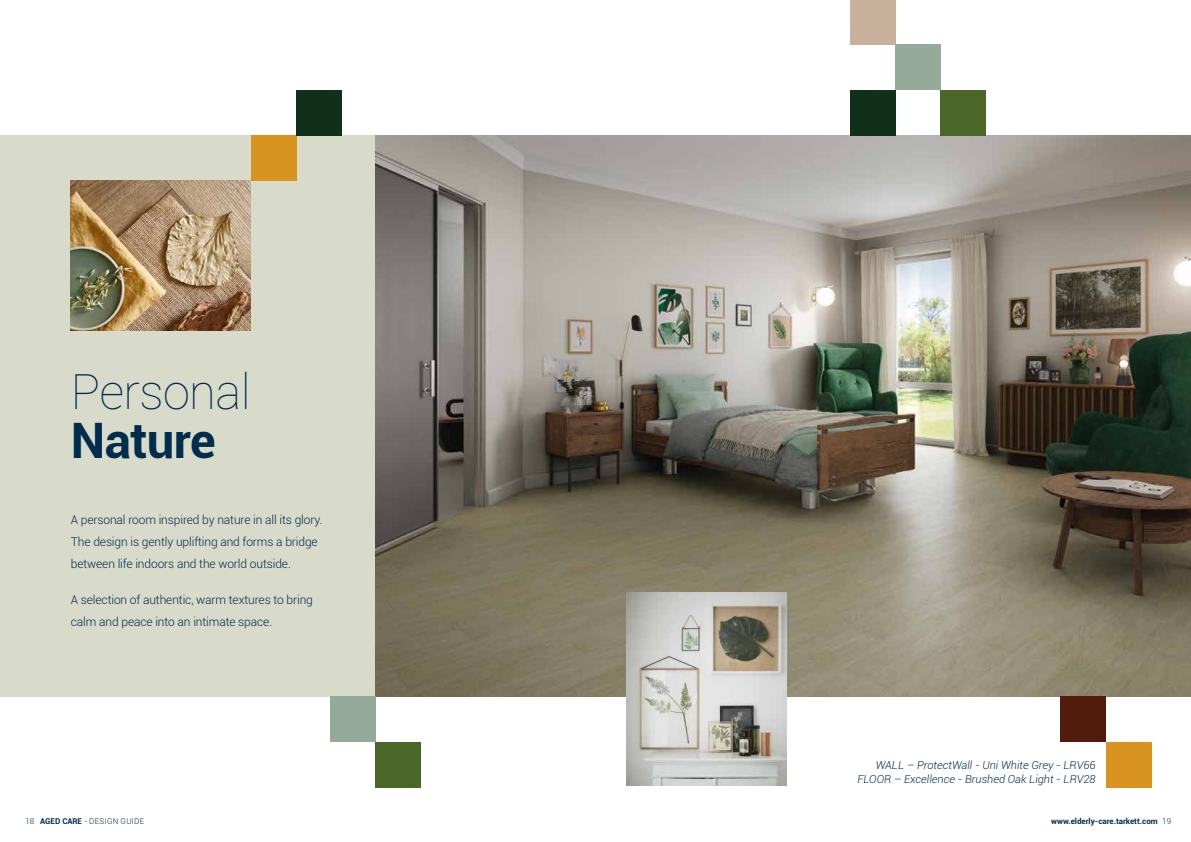
<style>
.page{position:relative;width:1191px;height:842px;background:#fff}
.page>*{position:absolute;margin:0;border:0;box-sizing:border-box;transform-origin:0 0}
.t1{font:100 48.9px "Roboto";letter-spacing:-.01em;color:#002c4d}
.t2{font:700 48.9px "Roboto";letter-spacing:-.01em;color:#002c4d}
.t3{font:300 12px/22px "Roboto";letter-spacing:-.01em;color:#002c4d}
.t4{font:italic 300 11px/14px "Roboto";color:#002c4d;text-align:right}
.t5{font:700 8px "Roboto";color:#002c4d}
.t6{font:300 8px "Roboto";letter-spacing:.025em;color:#002c4d}
.s1{font-weight:700}
.s2{font-weight:300}
</style>
<div class="page">
<div style="left:0;top:135px;width:1191px;height:562px;background:#d8daca"></div>
<img style="left:375px;top:135px;width:816px;height:562px">
<img style="left:71px;top:181px;width:180px;height:149px">
<img style="left:626px;top:592px;width:161px;height:193px">
<div style="left:895px;top:45px;width:45px;height:45px;background:#94ab9c"></div>
<div style="left:375px;top:742px;width:46px;height:45px;background:#4b6728"></div>
<div style="left:850px;top:0;width:45px;height:45px;background:#c9b09a"></div>
<div style="left:1060px;top:697px;width:46px;height:45px;background:#521c0c"></div>
<div style="left:850px;top:90px;width:45px;height:45px;background:#10301b"></div>
<div style="left:330px;top:697px;width:45px;height:45px;background:#94ab9c"></div>
<div style="left:940px;top:90px;width:46px;height:45px;background:#4b6728"></div>
<div style="left:1106px;top:742px;width:45px;height:45px;background:#d8941e"></div>
<div style="left:251px;top:135px;width:45px;height:46px;background:#d8941e"></div>
<div style="left:296px;top:90px;width:46px;height:45px;background:#10301b"></div>
<h1 class="t1" style="left:71px;top:358px;width:181px">Personal</h1>
<h1 class="t2" style="left:71px;top:406px;width:146px">Nature</h1>
<p class="t3" style="left:71px;top:508px;width:253px">A personal room inspired by nature in all its glory.<br>The design is gently uplifting and forms a bridge between life indoors and the world outside.</p>
<p class="t3" style="left:71px;top:588px;width:244px">A selection of authentic, warm textures to bring calm and peace into an intimate space.</p>
<p class="t4" style="left:857px;top:757px;width:240px">WALL – ProtectWall - Uni White Grey - LRV66<br>FLOOR – Excellence - Brushed Oak Light - LRV28</p>
<p class="t6" style="left:26px;top:816px;width:120px">18 <span class="s1">AGED CARE</span> - DESIGN GUIDE</p>
<p class="t5" style="left:1051px;top:816px;width:121px">www.elderly-care.tarkett.com <span class="s2">19</span></p>
</div>
